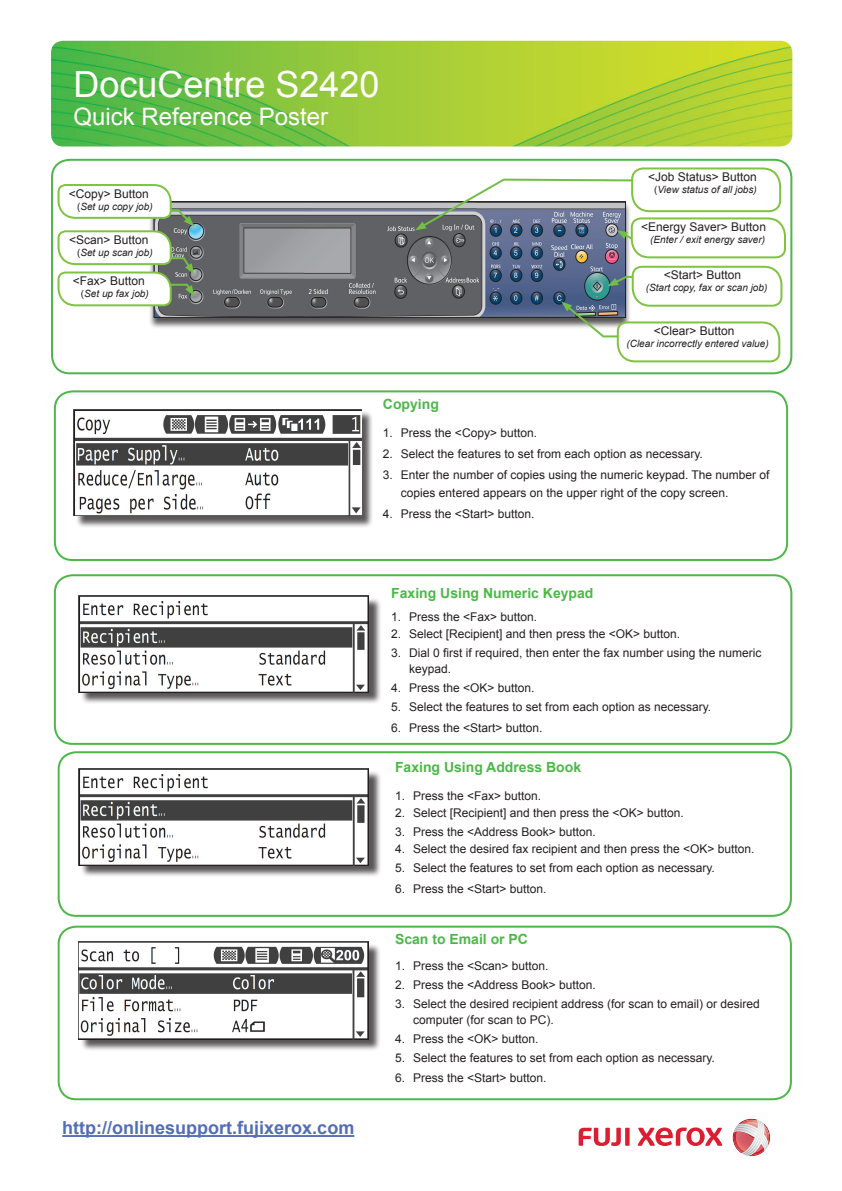
<style>
.page{position:relative;width:842px;height:1191px;background:#fff}
.page>*{position:absolute;margin:0;border:0;box-sizing:border-box;transform-origin:0 0}
.t1{font:36px "Arial";color:#fffefa}
.t2{font:24px "Arial";color:#fffefa}
.t3{font:700 18px "Arial";color:#546eb5}
.t4{font:700 14px "Arial";color:#4cb848}
.t5{font:12px/16px "Arial";color:#231f20}
.t6{font:italic 10px "Arial";color:#231f20}
.s1{font-style:normal}
</style>
<div class="page">
<img style="left:51px;top:41px;width:741px;height:105px">
<div style="left:51px;top:159px;width:741px;height:215px;border:2px solid #4cb848;border-radius:18px"></div>
<div style="left:148px;top:201px;width:483px;height:128px;background:#231f20;opacity:.75"></div>
<img style="left:156px;top:203px;width:468px;height:113px">
<div style="left:154px;top:201px;width:472px;height:117px;border:1px solid #231f20"></div>
<div style="left:54px;top:390px;width:734px;height:171px;border:2px solid #4cb848;border-radius:18px"></div>
<div style="left:75px;top:411px;width:299px;height:117px;background:#231f20;opacity:.75"></div>
<img style="left:73px;top:409px;width:288px;height:107px">
<div style="left:54px;top:574px;width:738px;height:171px;border:2px solid #4cb848;border-radius:18px"></div>
<div style="left:80px;top:597px;width:302px;height:107px;background:#231f20;opacity:.75"></div>
<img style="left:78px;top:595px;width:291px;height:97px">
<svg style="left:415px;top:166px;width:372px;height:93px"></svg>
<div style="left:58px;top:751px;width:734px;height:165px;border:2px solid #4cb848;border-radius:18px"></div>
<div style="left:58px;top:925px;width:734px;height:175px;border:2px solid #4cb848;border-radius:18px"></div>
<svg style="left:733px;top:1118px;width:37px;height:38px"></svg>
<img style="left:742px;top:1120px;width:18px;height:34px">
<svg style="left:638px;top:1127px;width:84px;height:19px"></svg>
<div style="left:625px;top:1127px;width:5px;height:18px;background:#db1e30"></div>
<svg style="left:579px;top:1127px;width:42px;height:19px"></svg>
<hr style="left:62px;top:1135px;width:292px;height:2px;background:#546eb5">
<div style="left:80px;top:943px;width:301px;height:108px;background:#231f20;opacity:.75"></div>
<img style="left:78px;top:941px;width:290px;height:98px">
<div style="left:80px;top:770px;width:302px;height:107px;background:#231f20;opacity:.75"></div>
<img style="left:78px;top:768px;width:291px;height:97px">
<svg style="left:561px;top:265px;width:222px;height:98px"></svg>
<svg style="left:57px;top:184px;width:137px;height:123px"></svg>
<p class="t1" style="left:73px;top:60px;width:308px">DocuCentre S2420</p>
<p class="t2" style="left:73px;top:101px;width:256px">Quick Reference Poster</p>
<p class="t5" style="left:69px;top:185px;width:82px">&lt;Copy&gt; Button</p>
<p class="t6" style="left:77px;top:200px;width:77px"><span class="s1">(</span>Set up copy job)</p>
<p class="t5" style="left:69px;top:232px;width:81px">&lt;Scan&gt; Button</p>
<p class="t6" style="left:77px;top:246px;width:77px"><span class="s1">(</span>Set up scan job)</p>
<p class="t5" style="left:73px;top:273px;width:74px">&lt;Fax&gt; Button</p>
<p class="t6" style="left:81px;top:287px;width:69px"><span class="s1">(</span>Set up fax job)</p>
<p class="t5" style="left:648px;top:169px;width:110px">&lt;Job Status&gt; Button</p>
<p class="t6" style="left:654px;top:183px;width:104px"><span class="s1">(</span>View status of all jobs)</p>
<p class="t5" style="left:641px;top:219px;width:126px">&lt;Energy Saver&gt; Button</p>
<p class="t6" style="left:650px;top:233px;width:117px">(Enter / exit energy saver)</p>
<p class="t5" style="left:664px;top:267px;width:79px">&lt;Start&gt; Button</p>
<p class="t6" style="left:646px;top:281px;width:123px">(Start copy, fax or scan job)</p>
<p class="t5" style="left:654px;top:323px;width:82px">&lt;Clear&gt; Button</p>
<p class="t6" style="left:626px;top:337px;width:144px">(Clear incorrectly entered value)</p>
<p class="t4" style="left:383px;top:394px;width:57px">Copying</p>
<p class="t5" style="left:383px;top:425px;width:156px">1. Press the &lt;Copy&gt; button.</p>
<p class="t5" style="left:383px;top:446px;width:321px">2. Select the features to set from each option as necessary.</p>
<p class="t5" style="left:401px;top:466px;width:370px;line-height:18px;text-indent:-18px">3. Enter the number of copies using the numeric keypad. The number of copies entered appears on the upper right of the copy screen.</p>
<p class="t5" style="left:383px;top:506px;width:153px">4. Press the &lt;Start&gt; button.</p>
<p class="t4" style="left:391px;top:583px;width:204px">Faxing Using Numeric Keypad</p>
<p class="t5" style="left:391px;top:609px;width:148px">1. Press the &lt;Fax&gt; button.</p>
<p class="t5" style="left:391px;top:626px;width:290px">2. Select [Recipient] and then press the &lt;OK&gt; button.</p>
<p class="t5" style="left:409px;top:645px;width:354px;text-indent:-18px">3. Dial 0 first if required, then enter the fax number using the numeric keypad.</p>
<p class="t5" style="left:391px;top:680px;width:145px">4. Press the &lt;OK&gt; button.</p>
<p class="t5" style="left:391px;top:698px;width:321px">5. Select the features to set from each option as necessary.</p>
<p class="t5" style="left:391px;top:719px;width:153px">6. Press the &lt;Start&gt; button.</p>
<p class="t4" style="left:395px;top:757px;width:188px">Faxing Using Address Book</p>
<p class="t5" style="left:395px;top:788px;width:148px">1. Press the &lt;Fax&gt; button.</p>
<p class="t5" style="left:395px;top:805px;width:290px">2. Select [Recipient] and then press the &lt;OK&gt; button.</p>
<p class="t5" style="left:395px;top:824px;width:202px">3. Press the &lt;Address Book&gt; button.</p>
<p class="t5" style="left:395px;top:841px;width:361px">4. Select the desired fax recipient and then press the &lt;OK&gt; button.</p>
<p class="t5" style="left:395px;top:860px;width:321px">5. Select the features to set from each option as necessary.</p>
<p class="t5" style="left:395px;top:881px;width:153px">6. Press the &lt;Start&gt; button.</p>
<p class="t3" style="left:62px;top:1115px;width:294px">http://onlinesupport.fujixerox.com</p>
<p class="t4" style="left:395px;top:929px;width:135px">Scan to Email or PC</p>
<p class="t5" style="left:395px;top:958px;width:155px">1. Press the &lt;Scan&gt; button.</p>
<p class="t5" style="left:395px;top:977px;width:202px">2. Press the &lt;Address Book&gt; button.</p>
<p class="t5" style="left:413px;top:995px;width:348px;text-indent:-18px">3. Select the desired recipient address (for scan to email) or desired computer (for scan to PC).</p>
<p class="t5" style="left:395px;top:1030px;width:145px">4. Press the &lt;OK&gt; button.</p>
<p class="t5" style="left:395px;top:1049px;width:321px">5. Select the features to set from each option as necessary.</p>
<p class="t5" style="left:395px;top:1070px;width:153px">6. Press the &lt;Start&gt; button.</p>
</div>
